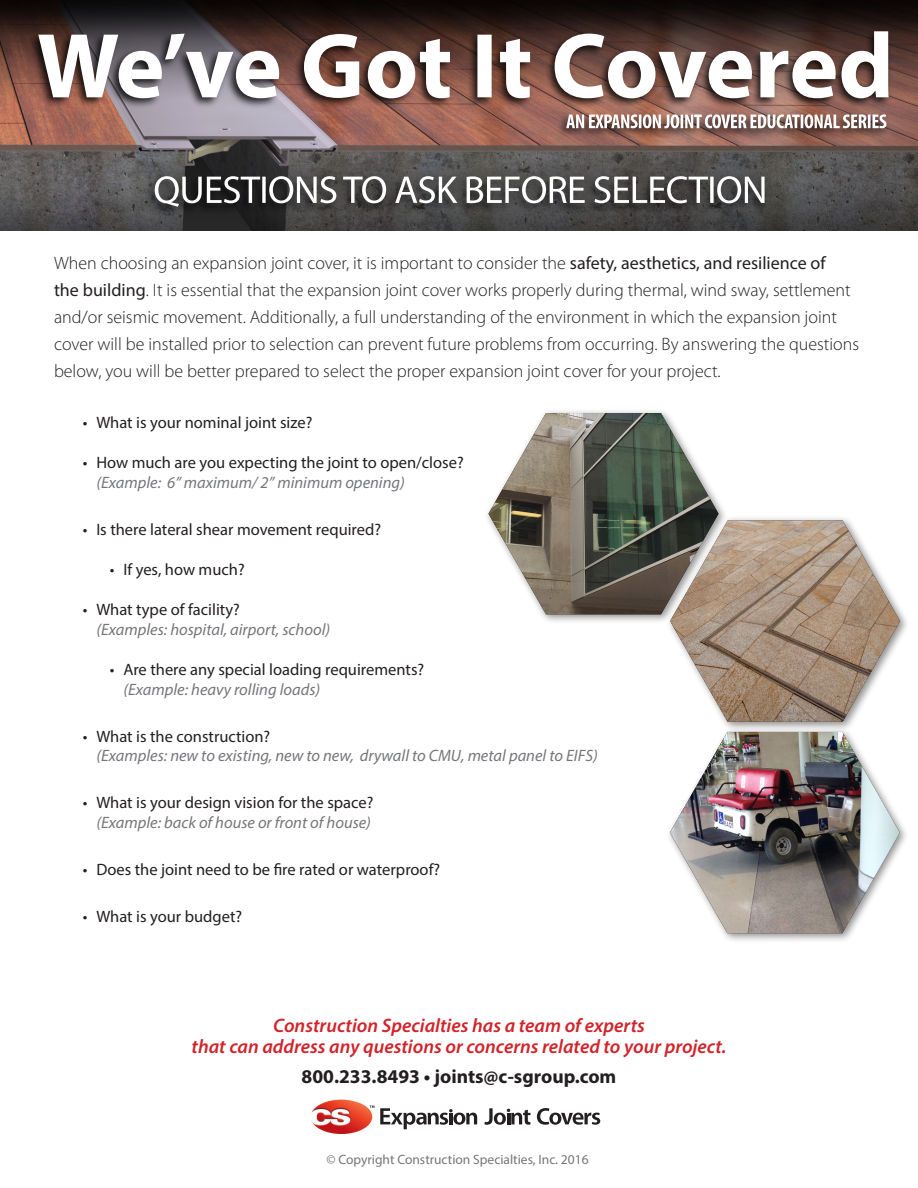
<style>
.page{position:relative;width:918px;height:1188px;background:#fff}
.page>*{position:absolute;margin:0;border:0;box-sizing:border-box;transform-origin:0 0}
.t1{font:italic 600 19.5px/21px "Myriad Pro";color:#d1232a;text-align:center}
.t2{font:700 19.5px "Myriad Pro";color:#231f20}
.t3{font:300 18px/27px "Myriad Pro";color:#231f20}
.t4{font:16.5px/19.8px "Myriad Pro";color:#231f20}
.t5{font:italic 16.5px/19.8px "Myriad Pro";color:#757679}
.t6{font:13.5px "Myriad Pro";color:#757679}
.s1{font-weight:400}
.s2{font-style:italic;color:#757679}
.s3{font-style:normal;color:#231f20}
</style>
<div class="page">
<img style="left:311px;top:1099px;width:61px;height:35px">
<svg style="left:537px;top:1108px;width:63px;height:17px"></svg>
<svg style="left:484px;top:1108px;width:47px;height:17px"></svg>
<svg style="left:370px;top:1106px;width:107px;height:23px"></svg>
<img style="left:0;top:0;width:918px;height:137px">
<img style="left:0;top:137px;width:918px;height:93px">
<div style="left:666px;top:516px;width:244px;height:216px;background:#231f20;opacity:.5"></div>
<img style="left:670px;top:520px;width:230px;height:202px">
<div style="left:484px;top:408px;width:244px;height:217px;background:#231f20;opacity:.5"></div>
<img style="left:488px;top:413px;width:231px;height:201px">
<div style="left:665px;top:727px;width:244px;height:217px;background:#231f20;opacity:.5"></div>
<img style="left:670px;top:732px;width:230px;height:201px">
<p class="t3" style="left:54px;top:249px;width:807px">When choosing an expansion joint cover, it is important to consider the <span class="s1">safety, aesthetics, and resilience of<br>the building</span>. It is essential that the expansion joint cover works properly during thermal, wind sway, settlement and/or seismic movement. Additionally, a full understanding of the environment in which the expansion joint cover will be installed prior to selection can prevent future problems from occurring. By answering the questions below, you will be better prepared to select the proper expansion joint cover for your project.</p>
<p class="t4" style="left:83px;top:413px;width:231px">• What is your nominal joint size?</p>
<p class="t4" style="left:96px;top:453px;width:369px;text-indent:-13px">• How much are you expecting the joint to open/close? <span class="s2">(Example: 6” maximum/ 2” minimum opening)</span></p>
<p class="t4" style="left:83px;top:519px;width:300px">• Is there lateral shear movement required?</p>
<p class="t4" style="left:110px;top:559px;width:136px">• If yes, how much?</p>
<p class="t5" style="left:96px;top:599px;width:235px;text-indent:-13px"><span class="s3">• What type of facility?<br></span>(Examples: hospital, airport, school)</p>
<p class="t4" style="left:123px;top:659px;width:302px;text-indent:-14px">• Are there any special loading requirements? <span class="s2">(Example: heavy rolling loads)</span></p>
<p class="t5" style="left:96px;top:726px;width:503px;text-indent:-13px"><span class="s3">• What is the construction?<br></span>(Examples: new to existing, new to new, drywall to CMU, metal panel to EIFS)</p>
<p class="t4" style="left:83px;top:792px;width:292px;text-align:right">• What is your design vision for the space? <span class="s2">(Example: back of house or front of house)</span></p>
<p class="t4" style="left:83px;top:859px;width:359px">• Does the joint need to be fire rated or waterproof?</p>
<p class="t4" style="left:83px;top:906px;width:161px">• What is your budget?</p>
<p class="t1" style="left:192px;top:1015px;width:536px">Construction Specialties has a team of experts<br>that can address any questions or concerns related to your project.</p>
<p class="t2" style="left:302px;top:1064px;width:316px">800.233.8493 • joints@c-sgroup.com</p>
<p class="t6" style="left:326px;top:1151px;width:264px">© Copyright Construction Specialties, Inc. 2016</p>
</div>
